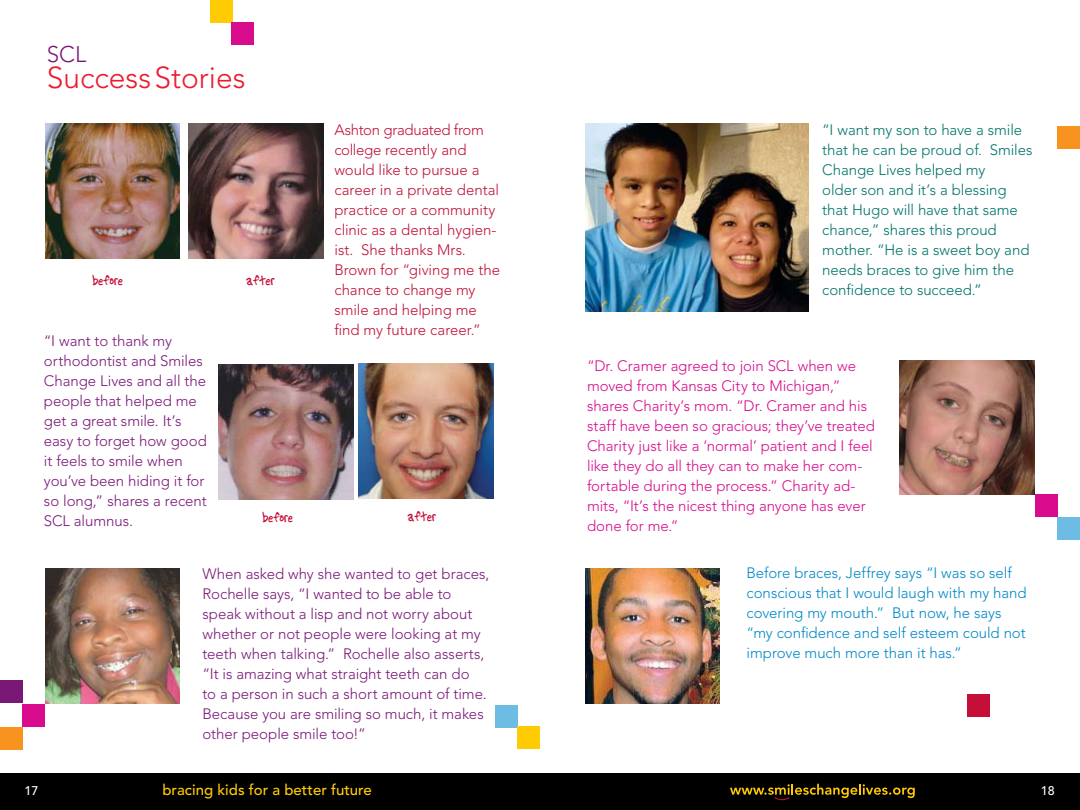
<style>
.page{position:relative;width:1080px;height:810px;background:#fff}
.page>*{position:absolute;margin:0;border:0;box-sizing:border-box;transform-origin:0 0}
.t1{font:300 30px "Avenir";color:#ed1b2f}
.t2{font:300 22.5px "Avenir";color:#7a1878}
.t3{font:300 15px/20px "Avenir";letter-spacing:-.005em;color:#7a1878}
.t4{font:300 15px/20px "Avenir";color:#d70b8c}
.t5{font:300 15px/20px "Avenir";letter-spacing:-.005em;color:#c11139}
.t6{font:300 15px/20px "Avenir";letter-spacing:-.005em;color:#00746a}
.t7{font:300 15px/20px "Avenir";letter-spacing:-.005em;color:#0088c7}
.t8{font:500 15px "Avenir";color:#ffcb05}
.t9{font:15px "Another";color:#c41039}
.t10{font:500 12.5px "Avenir";color:#fff}
</style>
<div class="page">
<div style="left:0;top:773px;width:1080px;height:37px;background:#000"></div>
<img style="left:45px;top:569px;width:135px;height:135px">
<img style="left:899px;top:360px;width:135px;height:135px">
<div style="left:0;top:680px;width:22px;height:23px;background:#7a1878"></div>
<div style="left:22px;top:704px;width:23px;height:23px;background:#d70b8c"></div>
<div style="left:0;top:727px;width:22px;height:23px;background:#f7931e"></div>
<div style="left:1035px;top:494px;width:22px;height:23px;background:#d70b8c"></div>
<div style="left:1057px;top:517px;width:23px;height:22px;background:#6cbce3"></div>
<img style="left:359px;top:364px;width:135px;height:135px">
<img style="left:219px;top:364px;width:135px;height:135px">
<img style="left:188px;top:124px;width:135px;height:135px">
<img style="left:45px;top:124px;width:135px;height:135px">
<div style="left:968px;top:694px;width:22px;height:23px;background:#c41039"></div>
<div style="left:210px;top:0;width:23px;height:23px;background:#ffcb05"></div>
<div style="left:231px;top:22px;width:23px;height:23px;background:#d70b8c"></div>
<div style="left:495px;top:705px;width:23px;height:22px;background:#6cbce3"></div>
<div style="left:517px;top:726px;width:23px;height:23px;background:#ffcb05"></div>
<img style="left:585px;top:124px;width:224px;height:187px">
<img style="left:585px;top:569px;width:135px;height:135px">
<div style="left:1057px;top:126px;width:23px;height:23px;background:#f7931e"></div>
<h2 class="t2" style="left:47px;top:41px;width:41px">SCL</h2>
<h1 class="t1" style="left:47px;top:60px;width:200px">SuccessStories</h1>
<p class="t5" style="left:334px;top:120px;width:167px">Ashton graduated from college recently and would like to pursue a career in a private dental practice or a community clinic as a dental hygien&shy;ist. She thanks Mrs.<br>Brown for “giving me the chance to change my smile and helping me find my future career.”</p>
<p class="t9" style="left:92px;top:271px;width:32px">before</p>
<p class="t9" style="left:246px;top:271px;width:30px">after</p>
<p class="t3" style="left:44px;top:331px;width:164px">“I want to thank my orthodontist and Smiles<br>Change Lives and all the people that helped me get a great smile. It’s easy to forget how good it feels to smile when you’ve been hiding it for so long,” shares a recent<br>SCL alumnus.</p>
<p class="t9" style="left:262px;top:509px;width:32px">before</p>
<p class="t9" style="left:407px;top:507px;width:30px">after</p>
<p class="t3" style="left:202px;top:564px;width:288px">When asked why she wanted to get braces, Rochelle says, “I wanted to be able to speak without a lisp and not worry about whether or not people were looking at my teeth when talking.” Rochelle also asserts, “It is amazing what straight teeth can do<br>to a person in such a short amount of time.<br>Because you are smiling so much, it makes other people smile too!”</p>
<p class="t6" style="left:822px;top:120px;width:212px">“I want my son to have a smile that he can be proud of. Smiles<br>Change Lives helped my<br>older son and it’s a blessing that Hugo will have that same chance,” shares this proud mother. “He is a sweet boy and needs braces to give him the confidence to succeed.”</p>
<p class="t4" style="left:587px;top:356px;width:289px">“Dr. Cramer agreed to join SCL when we moved from Kansas City to Michigan,” shares Charity’s mom. “Dr. Cramer and his staff have been so gracious; they’ve treated Charity just like a ‘normal’ patient and I feel like they do all they can to make her com&shy;fortable during the process.” Charity ad&shy;mits, “It’s the nicest thing anyone has ever done for me.”</p>
<p class="t7" style="left:747px;top:562px;width:282px">Before braces, Jeffrey says “I was so self conscious that I would laugh with my hand covering my mouth.” But now, he says “my confidence and self esteem could not improve much more than it has.”</p>
<p class="t10" style="left:25px;top:783px;width:15px">17</p>
<p class="t8" style="left:162px;top:781px;width:211px">bracing kids for a better future</p>
<p class="t10" style="left:1041px;top:783px;width:15px">18</p>
</div>
